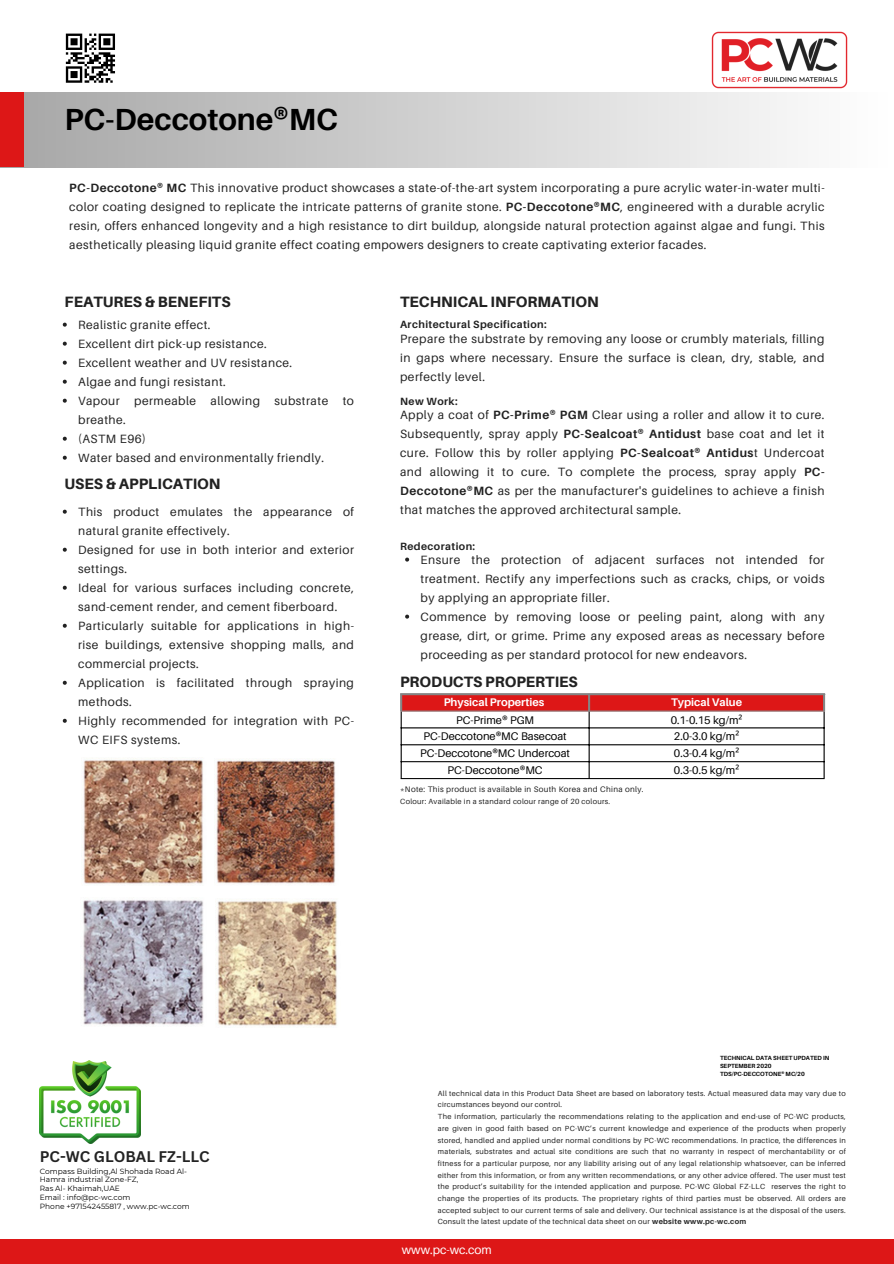
<style>
.page{position:relative;width:894px;height:1264px;background:#fff}
.page>*{position:absolute;margin:0;border:0;box-sizing:border-box;transform-origin:0 0}
.t1{font:700 30.6px "Aileron";color:#000}
.t2{font:800 15px "Aileron";color:#222}
.t3{font:700 15px "Canva Sans";color:#232323}
.t4{font:12px/19px "Aileron";letter-spacing:.04em;color:#222;text-align:justify}
.t5{font:12px "Aileron";color:#fff}
.t6{font:11.1px "Aileron";color:#000}
.t7{font:700 11.1px "Aileron";color:#fff}
.t8{font:700 10.5px "Aileron";letter-spacing:.04em;color:#222}
.t9{font:7.95px "Aileron";letter-spacing:.04em;color:#222}
.t10{font:7.5px/8.7px "Montserrat";color:#000}
.t11{font:7.5px "Aileron";letter-spacing:.04em;color:#222}
.t12{font:7.35px/11.7px "Aileron";letter-spacing:.04em;color:#222}
.t13{font:700 6px/7.9px "Aileron";color:#000}
.s1{font-weight:700}
.s2{font-family:"Noto Sans"}
</style>
<div class="page">
<div style="left:0;top:93px;width:887px;height:74px;background:linear-gradient(to right,#a6a6a6,#fefefe)"></div>
<div style="left:0;top:93px;width:24px;height:74px;background:#dd1717"></div>
<div style="left:0;top:1238px;width:893px;height:25px;background:#dd1717"></div>
<img style="left:711px;top:31px;width:136px;height:58px">
<svg style="left:66px;top:34px;width:49px;height:49px"></svg>
<hr style="left:400px;top:711px;width:1px;height:67px;background:#000">
<hr style="left:588px;top:711px;width:1px;height:67px;background:#000">
<hr style="left:823px;top:711px;width:1px;height:67px;background:#000">
<hr style="left:400px;top:727px;width:424px;height:1px;background:#000">
<hr style="left:400px;top:744px;width:424px;height:1px;background:#000">
<hr style="left:400px;top:761px;width:424px;height:1px;background:#000">
<hr style="left:400px;top:778px;width:424px;height:1px;background:#000">
<svg style="left:400px;top:695px;width:424px;height:16px;background:#d81c1c"></svg>
<hr style="left:400px;top:693px;width:424px;height:2px;background:#848484">
<img style="left:40px;top:1060px;width:100px;height:83px">
<img style="left:83px;top:758px;width:120px;height:126px">
<img style="left:215px;top:759px;width:121px;height:126px">
<img style="left:83px;top:900px;width:121px;height:126px">
<img style="left:216px;top:901px;width:121px;height:125px">
<svg style="left:63px;top:322px;width:4px;height:4px"></svg>
<svg style="left:63px;top:341px;width:4px;height:4px"></svg>
<svg style="left:63px;top:360px;width:4px;height:4px"></svg>
<svg style="left:63px;top:379px;width:4px;height:4px"></svg>
<svg style="left:63px;top:398px;width:4px;height:4px"></svg>
<svg style="left:63px;top:436px;width:4px;height:4px"></svg>
<svg style="left:63px;top:455px;width:4px;height:4px"></svg>
<svg style="left:63px;top:509px;width:4px;height:4px"></svg>
<svg style="left:63px;top:547px;width:4px;height:4px"></svg>
<svg style="left:63px;top:585px;width:4px;height:4px"></svg>
<svg style="left:63px;top:623px;width:4px;height:4px"></svg>
<svg style="left:63px;top:680px;width:4px;height:4px"></svg>
<svg style="left:63px;top:718px;width:4px;height:4px"></svg>
<svg style="left:405px;top:557px;width:4px;height:4px"></svg>
<svg style="left:405px;top:614px;width:4px;height:4px"></svg>
<p class="t1" style="left:65px;top:100px;width:275px">PC-Deccotone®MC</p>
<p class="t4" style="left:69px;top:178px;width:756px"><span class="s1">PC-Deccotone® MC</span> This innovative product showcases a state-of-the-art system incorporating a pure acrylic water-in-water multi&shy;color coating designed to replicate the intricate patterns of granite stone. <span class="s1">PC-Deccotone®MC</span>, engineered with a durable acrylic resin, offers enhanced longevity and a high resistance to dirt buildup, alongside natural protection against algae and fungi. This aesthetically pleasing liquid granite effect coating empowers designers to create captivating exterior facades.</p>
<p class="t2" style="left:65px;top:293px;width:167px">FEATURES &amp; BENEFITS</p>
<p class="t4" style="left:78px;top:315px;width:134px">Realistic granite effect.</p>
<p class="t4" style="left:78px;top:334px;width:190px">Excellent dirt pick-up resistance.</p>
<h2 class="t4" style="left:78px;top:353px;width:215px">Excellent weather and UV resistance.</h2>
<p class="t4" style="left:78px;top:372px;width:149px">Algae and fungi resistant.</p>
<h3 class="t4" style="left:78px;top:391px;width:277px">Vapour permeable allowing substrate to breathe.</h3>
<p class="t4" style="left:78px;top:429px;width:69px">(ASTM E96)</p>
<h3 class="t4" style="left:78px;top:448px;width:247px">Water based and environmentally friendly.</h3>
<p class="t2" style="left:65px;top:474px;width:157px">USES &amp; APPLICATION</p>
<p class="t4" style="left:78px;top:501px;width:277px">This product emulates the appearance of natural granite effectively.</p>
<h2 class="t4" style="left:78px;top:539px;width:277px">Designed for use in both interior and exterior settings.</h2>
<p class="t4" style="left:78px;top:577px;width:277px">Ideal for various surfaces including concrete, sand-cement render, and cement fiberboard.</p>
<p class="t4" style="left:78px;top:615px;width:277px">Particularly suitable for applications in high&shy;rise buildings, extensive shopping malls, and commercial projects.</p>
<p class="t4" style="left:78px;top:672px;width:277px">Application is facilitated through spraying methods.</p>
<p class="t4" style="left:78px;top:710px;width:277px">Highly recommended for integration with PC-<br>WC EIFS systems.</p>
<p class="t2" style="left:400px;top:293px;width:200px">TECHNICAL INFORMATION</p>
<p class="t8" style="left:400px;top:317px;width:148px">Architectural Specification:</p>
<h5 class="t4" style="left:400px;top:329px;width:426px">Prepare the substrate by removing any loose or crumbly materials, filling in gaps where necessary. Ensure the surface is clean, dry, stable, and perfectly level.</h5>
<h5 class="t8" style="left:400px;top:395px;width:59px">New Work:</h5>
<p class="t4" style="left:400px;top:405px;width:426px">Apply a coat of <span class="s1">PC-Prime® PGM</span> Clear using a roller and allow it to cure.<br>Subsequently, spray apply <span class="s1">PC-Sealcoat® Antidust</span> base coat and let it cure. Follow this by roller applying <span class="s1">PC-Sealcoat® Antidus</span>t Undercoat and allowing it to cure. To complete the process, spray apply <span class="s1">PC-Deccotone®MC</span> as per the manufacturer's guidelines to achieve a finish that matches the approved architectural sample.</p>
<h2 class="t8" style="left:400px;top:539px;width:77px">Redecoration:</h2>
<h5 class="t4" style="left:420px;top:549px;width:405px">Ensure the protection of adjacent surfaces not intended for treatment. Rectify any imperfections such as cracks, chips, or voids by applying an appropriate filler.</h5>
<p class="t4" style="left:420px;top:606px;width:405px">Commence by removing loose or peeling paint, along with any grease, dirt, or grime. Prime any exposed areas as necessary before proceeding as per standard protocol for new endeavors.</p>
<p class="t2" style="left:400px;top:672px;width:179px">PRODUCTS PROPERTIES</p>
<h1 class="t7" style="left:443px;top:695px;width:102px">Physical Properties</h1>
<h3 class="t7" style="left:670px;top:695px;width:73px">Typical Value</h3>
<h2 class="t6" style="left:456px;top:712px;width:79px">PC-Prime® PGM</h2>
<p class="t6" style="left:670px;top:712px;width:73px">0.1-0.15 kg/m<span class="s2">²</span></p>
<p class="t6" style="left:423px;top:729px;width:145px">PC-Deccotone®MC Basecoat</p>
<p class="t6" style="left:673px;top:729px;width:67px">2.0-3.0 kg/m<span class="s2">²</span></p>
<p class="t6" style="left:420px;top:746px;width:151px">PC-Deccotone®MC Undercoat</p>
<p class="t6" style="left:673px;top:746px;width:67px">0.3-0.4 kg/m<span class="s2">²</span></p>
<p class="t6" style="left:447px;top:763px;width:97px">PC-Deccotone®MC</p>
<p class="t6" style="left:673px;top:763px;width:67px">0.3-0.5 kg/m<span class="s2">²</span></p>
<h5 class="t9" style="left:400px;top:784px;width:245px">*Note: This product is available in South Korea and China only.</h5>
<p class="t11" style="left:400px;top:796px;width:211px">Colour: Available in a standard colour range of 20 colours.</p>
<p class="t3" style="left:40px;top:1145px;width:171px">PC-WC GLOBAL FZ-LLC</p>
<p class="t10" style="left:40px;top:1166px;width:151px">Compass Building,Al Shohada Road Al-<br>Hamra industrial Zone-FZ,<br>Ras Al- Khaimah,UAE<br>Email : info@pc-wc.com<br>Phone +971542455817 , www.pc-wc.com</p>
<p class="t13" style="left:719px;top:1053px;width:111px">TECHNICAL DATA SHEET UPDATED IN<br>SEPTEMBER 2020</p>
<p class="t13" style="left:719px;top:1069px;width:86px">TDS/PC-DECCOTONE® MC/20</p>
<p class="t12" style="left:437px;top:1087px;width:409px">All technical data in this Product Data Sheet are based on laboratory tests. Actual measured data may vary due to circumstances beyond our control.<br>The information, particularly the recommendations relating to the application and end-use of PC-WC products, are given in good faith based on PC-WC’s current knowledge and experience of the products when properly stored, handled and applied under normal conditions by PC-WC recommendations. In practice, the differences in materials, substrates and actual site conditions are such that no warranty in respect of merchantability or of fitness for a particular purpose, nor any liability arising out of any legal relationship whatsoever, can be inferred either from this information, or from any written recommendations, or any other advice offered. The user must test the product’s suitability for the intended application and purpose. PC-WC Global FZ-LLC reserves the right to change the properties of its products. The proprietary rights of third parties must be observed. All orders are accepted subject to our current terms of sale and delivery. Our technical assistance is at the disposal of the users.<br>Consult the latest update of the technical data sheet on our <span class="s1">website www.pc-wc.com</span></p>
<p class="t5" style="left:402px;top:1242px;width:91px">www.pc-wc.com</p>
</div>
